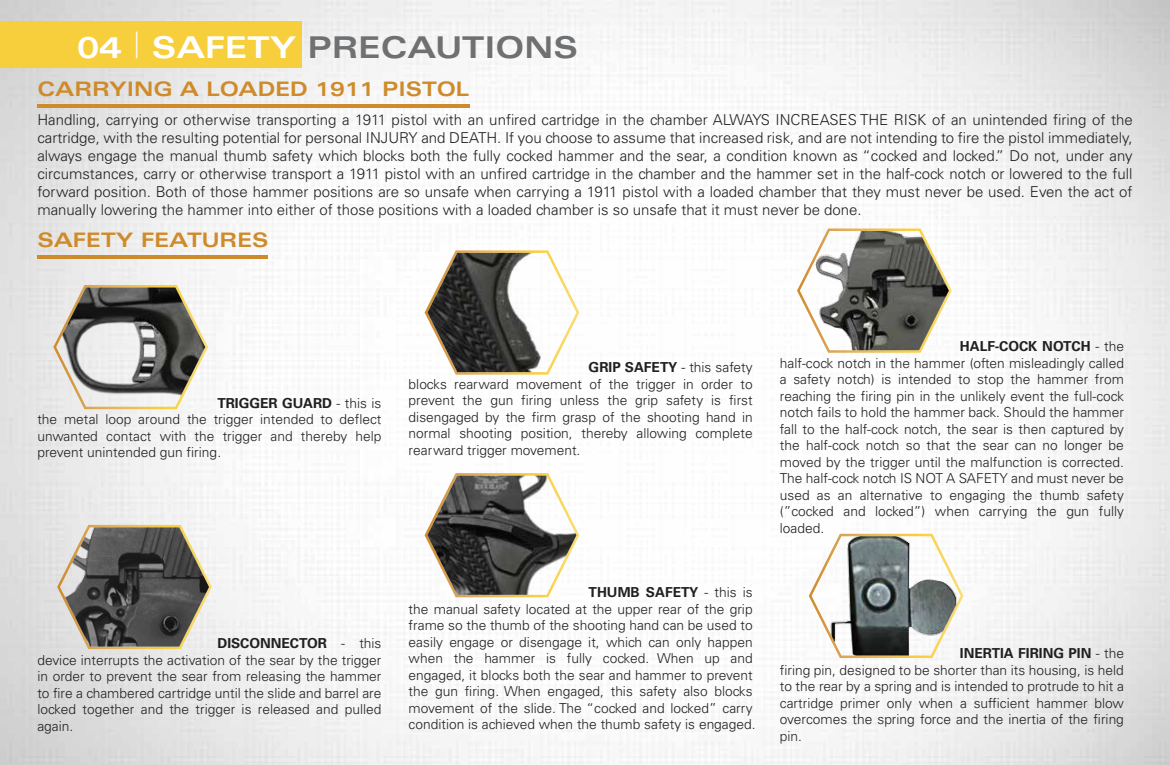
<style>
.page{position:relative;width:1170px;height:765px;background:#fff}
.page>*{position:absolute;margin:0;border:0;box-sizing:border-box;transform-origin:0 0}
.t1{font:700 expanded 30px "Univers";color:#6f7072}
.t2{font:700 expanded 20px "Univers";color:#cf8b2a}
.t3{font:300 15px/18px "Univers";color:#221f1f;text-align:justify}
.t4{font:300 13.75px/16.5px "Univers";color:#221f1f;text-align:justify}
.s1{color:#fff}
.s2{font-weight:100;font-stretch:ultra-condensed;font-size:36.25px;color:#fff}
.s3{font-weight:700}
</style>
<div class="page">
<hr style="left:37px;top:104px;width:433px;height:4px;background:#cf8b2a">
<hr style="left:37px;top:255px;width:231px;height:4px;background:#cf8b2a">
<svg style="left:425px;top:473px;width:154px;height:124px"></svg>
<img style="left:427px;top:476px;width:149px;height:119px">
<svg style="left:53px;top:285px;width:155px;height:124px"></svg>
<img style="left:56px;top:287px;width:149px;height:120px">
<svg style="left:425px;top:250px;width:154px;height:125px"></svg>
<img style="left:427px;top:253px;width:150px;height:119px">
<svg style="left:57px;top:525px;width:155px;height:124px"></svg>
<img style="left:60px;top:527px;width:149px;height:120px">
<svg style="left:809px;top:534px;width:154px;height:124px"></svg>
<img style="left:816px;top:536px;width:140px;height:120px">
<svg style="left:797px;top:229px;width:155px;height:124px"></svg>
<img style="left:816px;top:231px;width:133px;height:119px">
<div style="left:0;top:21px;width:302px;height:47px;background:#f7cf3c"></div>
<h1 class="t1" style="left:77px;top:31px;width:502px"><span class="s1">04</span> <span class="s2">|</span> <span class="s1">SAFETY</span> PRECAUTIONS</h1>
<h2 class="t2" style="left:37px;top:77px;width:433px">CARRYING A LOADED 1911 PISTOL</h2>
<p class="t3" style="left:37px;top:111px;width:1097px">Handling, carrying or otherwise transporting a 1911 pistol with an unfired cartridge in the chamber ALWAYS INCREASES THE RISK of an unintended firing of the cartridge, with the resulting potential for personal INJURY and DEATH. If you choose to assume that increased risk, and are not intending to fire the pistol immediately, always engage the manual thumb safety which blocks both the fully cocked hammer and the sear, a condition known as “cocked and locked.” Do not, under any circumstances, carry or otherwise transport a 1911 pistol with an unfired cartridge in the chamber and the hammer set in the half-cock notch or lowered to the full forward position. Both of those hammer positions are so unsafe when carrying a 1911 pistol with a loaded chamber that they must never be used. Even the act of manually lowering the hammer into either of those positions with a loaded chamber is so unsafe that it must never be done.</p>
<h2 class="t2" style="left:37px;top:228px;width:233px">SAFETY FEATURES</h2>
<p class="t4" style="left:37px;top:395px;width:346px;text-indent:180px"><span class="s3">TRIGGER GUARD</span> - this is the metal loop around the trigger intended to deflect unwanted contact with the trigger and thereby help prevent unintended gun firing.</p>
<p class="t4" style="left:409px;top:359px;width:346px;text-indent:180px"><span class="s3">GRIP SAFETY</span> - this safety blocks rearward movement of the trigger in order to prevent the gun firing unless the grip safety is first disengaged by the firm grasp of the shooting hand in normal shooting position, thereby allowing complete rearward trigger movement.</p>
<p class="t4" style="left:780px;top:338px;width:346px;text-indent:180px"><span class="s3">HALF-COCK NOTCH</span> - the half-cock notch in the hammer (often misleadingly called a safety notch) is intended to stop the hammer from reaching the firing pin in the unlikely event the full-cock notch fails to hold the hammer back. Should the hammer fall to the half-cock notch, the sear is then captured by the half-cock notch so that the sear can no longer be moved by the trigger until the malfunction is corrected.<br>The half-cock notch IS NOT A SAFETY and must never be used as an alternative to engaging the thumb safety (”cocked and locked”) when carrying the gun fully loaded.</p>
<p class="t4" style="left:409px;top:584px;width:348px;text-align:left;text-indent:180px"><span class="s3">THUMB SAFETY</span> - this is the manual safety located at the upper rear of the grip frame so the thumb of the shooting hand can be used to easily engage or disengage it, which can only happen when the hammer is fully cocked. When up and engaged, it blocks both the sear and hammer to prevent the gun firing. When engaged, this safety also blocks movement of the slide. The “cocked and locked” carry condition is achieved when the thumb safety is engaged.</p>
<p class="t4" style="left:37px;top:635px;width:346px;text-indent:180px"><span class="s3">DISCONNECTOR</span> - this device interrupts the activation of the sear by the trigger in order to prevent the sear from releasing the hammer to fire a chambered cartridge until the slide and barrel are locked together and the trigger is released and pulled again.</p>
<p class="t4" style="left:780px;top:645px;width:346px;text-indent:180px"><span class="s3">INERTIA FIRING PIN</span> - the firing pin, designed to be shorter than its housing, is held to the rear by a spring and is intended to protrude to hit a cartridge primer only when a sufficient hammer blow overcomes the spring force and the inertia of the firing pin.</p>
</div>
